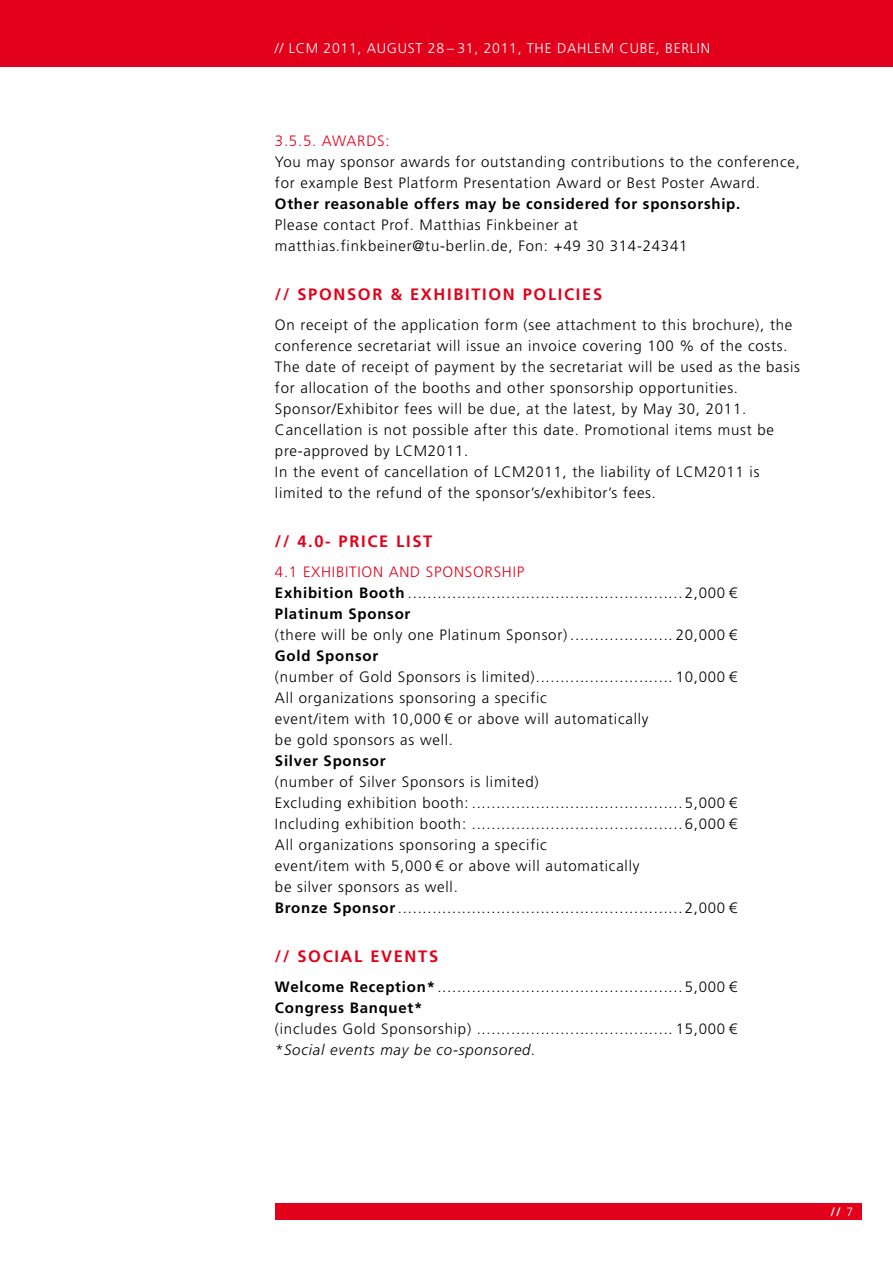
<style>
.page{position:relative;width:893px;height:1263px;background:#fff}
.page>*{position:absolute;margin:0;border:0;box-sizing:border-box;transform-origin:0 0}
.t1{font:700 16.5px "Frutiger LT";letter-spacing:.1em;color:#e2001a}
.t2{font:300 15px/21px "Frutiger LT";letter-spacing:.05em;color:#000}
.t3{font:700 15px "Frutiger LT";letter-spacing:.05em;color:#000}
.t4{font:italic 300 15px "Frutiger LT";letter-spacing:.05em;color:#000}
.t5{font:300 15px "Frutiger LT";letter-spacing:.05em;color:#e2001a}
.t6{font:300 14.1px "Frutiger LT";letter-spacing:.05em;color:#fff}
.t7{font:700 12px "Frutiger LT";color:#fff}
.s1{color:#e2001a}
.s2{font-weight:700}
.s3{font-weight:300}
</style>
<div class="page">
<div style="left:275px;top:1204px;width:587px;height:16px;background:#e2001a"></div>
<div style="left:0;top:0;width:893px;height:67px;background:#e2001a"></div>
<p class="t6" style="left:275px;top:40px;width:24px">// LCM</p>
<p class="t6" style="left:324px;top:40px;width:388px">2011, August 28 – 31, 2011, the dahlem cube, Berlin</p>
<p class="t5" style="left:275px;top:132px;width:116px">3.5.5. Awards:</p>
<p class="t2" style="left:275px;top:152px;width:526px">You may sponsor awards for outstanding contributions to the conference, for example Best Platform Presentation Award or Best Poster Award.</p>
<p class="t3" style="left:275px;top:195px;width:467px">Other reasonable offers may be considered for sponsorship.</p>
<p class="t2" style="left:275px;top:215px;width:414px">Please contact Prof. Matthias Finkbeiner at matthias.finkbeiner@tu-berlin.de, Fon: +49 30 314-24341</p>
<p class="t1" style="left:275px;top:285px;width:46px">// SPON</p>
<p class="t1" style="left:347px;top:285px;width:24px">SOR</p>
<p class="t1" style="left:390px;top:285px;width:112px">&amp; EXHIBITION</p>
<p class="t1" style="left:523px;top:285px;width:12px">POL</p>
<p class="t1" style="left:558px;top:285px;width:46px">ICIES</p>
<p class="t2" style="left:275px;top:314px;width:526px">On receipt of the application form (see attachment to this brochure), the conference secretariat will issue an invoice covering 100 % of the costs.<br>The date of receipt of payment by the secretariat will be used as the basis for allocation of the booths and other sponsorship opportunities.<br>Sponsor/Exhibitor fees will be due, at the latest, by May 30, 2011.<br>Cancellation is not possible after this date. Promotional items must be pre-approved by LCM</p>
<p class="t2" style="left:275px;top:440px;width:230px;text-indent:153px">2011.<br>In the event of cancellation of LCM</p>
<p class="t2" style="left:526px;top:461px;width:161px">2011, the liability of LCM</p>
<p class="t2" style="left:708px;top:461px;width:53px">2011 is</p>
<p class="t2" style="left:275px;top:482px;width:383px">limited to the refund of the sponsor’s/exhibitor’s fees.</p>
<p class="t1" style="left:275px;top:532px;width:159px">// 4.0- Price List</p>
<p class="t5" style="left:275px;top:563px;width:37px">4.1 EXHIBITION</p>
<p class="t5" style="left:389px;top:563px;width:12px">AND</p>
<p class="t2" style="left:275px;top:561px;width:464px;text-indent:151px"><span class="s1">SPONSORSHIP<br></span><span class="s2">Exhibition Booth</span> ........................................................2,000 €<br><span class="s2">Platinum Sponsor</span></p>
<p class="t2" style="left:275px;top:624px;width:464px">(there will be only one Platinum Sponsor) ..................... 20,000 €</p>
<p class="t3" style="left:275px;top:647px;width:105px">Gold Sponsor</p>
<p class="t2" style="left:275px;top:666px;width:464px">(number of Gold Sponsors is limited)............................ 10,000 € All organizations sponsoring a specific<br>event/item with 10,000 € or above will automatically<br>be gold sponsors as well.</p>
<p class="t3" style="left:275px;top:752px;width:112px">Silver Sponsor</p>
<p class="t2" style="left:275px;top:771px;width:463px">(number of Silver Sponsors is limited)<br>Excluding exhibition booth: ...........................................5,000 € Including exhibition booth: ...........................................6,000 € All organizations sponsoring a specific<br>event/item with 5,000 € or above will automatically<br>be silver sponsors as well.<br><span class="s2">Bronze Sponsor</span>..........................................................2,000 €</p>
<p class="t1" style="left:275px;top:947px;width:131px">// SOCIAL EVENT</p>
<p class="t1" style="left:429px;top:947px;width:11px">S</p>
<p class="t2" style="left:275px;top:976px;width:464px"><span class="s2">Welcome Reception*</span>..................................................5,000 €<br><span class="s2">Congress Banquet*</span></p>
<p class="t2" style="left:275px;top:1018px;width:464px">(includes Gold Sponsorship) ........................................ 15,000 €</p>
<p class="t4" style="left:275px;top:1041px;width:262px">*Social events may be co-sponsored.</p>
<p class="t7" style="left:830px;top:1205px;width:24px">// <span class="s3">7</span></p>
</div>
